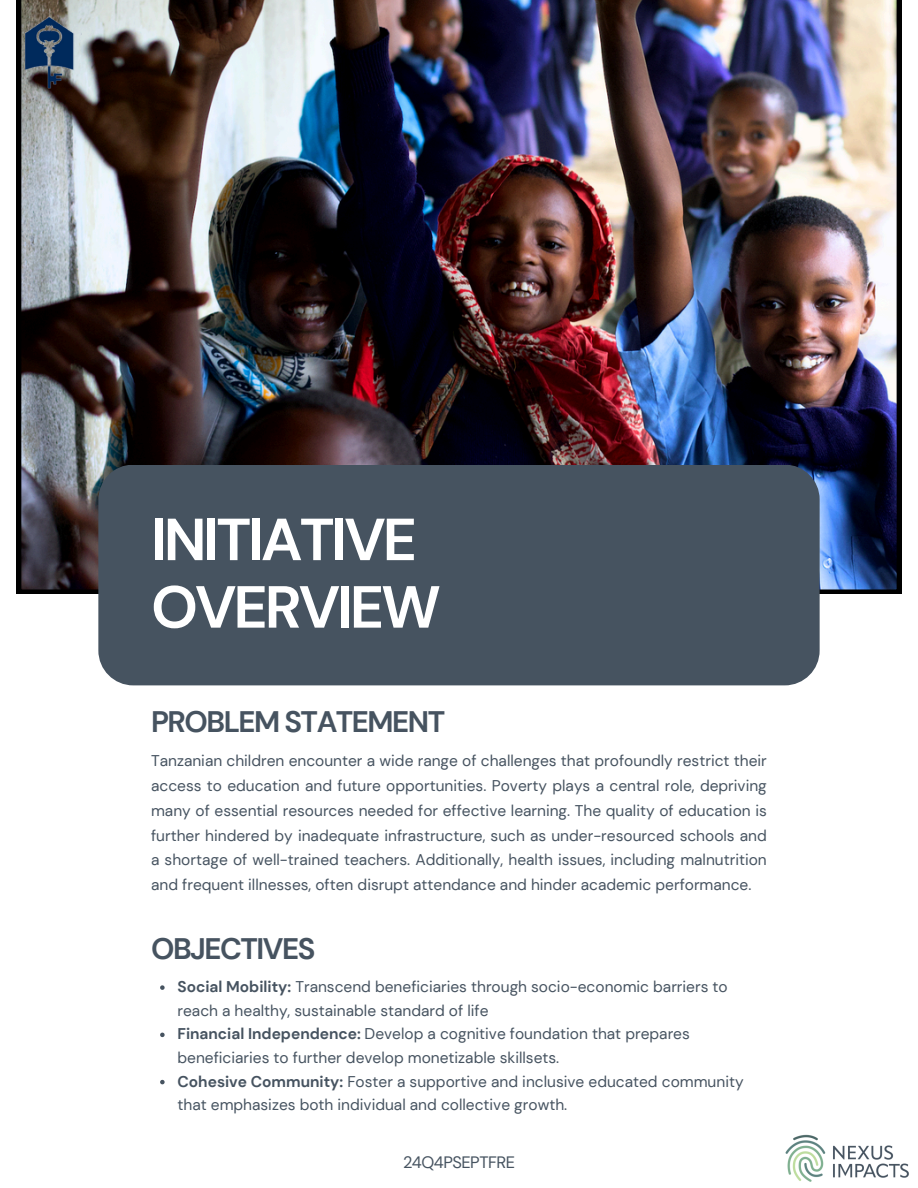
<style>
.page{position:relative;width:918px;height:1188px;background:#fff}
.page>*{position:absolute;margin:0;border:0;box-sizing:border-box;transform-origin:0 0}
.t1{font:700 59.25px/67.5px "DM Sans";letter-spacing:-.05em;color:#fff}
.t2{font:700 29.7px "DM Sans";letter-spacing:-.05em;color:#465360}
.t3{font:16.5px "DM Sans";letter-spacing:-.03em;color:#465360}
.t4{font:15.45px/24.8px "DM Sans";color:#465360}
.s1{font-weight:700}
</style>
<div class="page">
<img style="left:17px;top:0;width:884px;height:594px">
<div style="left:98px;top:465px;width:721px;height:220px;background:#465360;border-radius:35px"></div>
<svg style="left:160px;top:985px;width:5px;height:5px"></svg>
<svg style="left:160px;top:1033px;width:5px;height:4px"></svg>
<svg style="left:160px;top:1080px;width:5px;height:4px"></svg>
<img style="left:785px;top:1134px;width:124px;height:48px">
<img style="left:19px;top:14px;width:63px;height:78px">
<p class="t1" style="left:151px;top:506px;width:291px">INITIATIVE<br>OVERVIEW</p>
<h2 class="t2" style="left:151px;top:703px;width:296px">PROBLEM STATEMENT</h2>
<p class="t4" style="left:151px;top:749px;width:617px;text-align:justify">Tanzanian children encounter a wide range of challenges that profoundly restrict their access to education and future opportunities. Poverty plays a central role, depriving many of essential resources needed for effective learning. The quality of education is further hindered by inadequate infrastructure, such as under-resourced schools and a shortage of well-trained teachers. Additionally, health issues, including malnutrition and frequent illnesses, often disrupt attendance and hinder academic performance.</p>
<p class="t2" style="left:151px;top:929px;width:166px">OBJECTIVES</p>
<p class="t4" style="left:178px;top:975px;width:552px;line-height:23.7px"><span class="s1">Social Mobility:</span> Transcend beneficiaries through socio-economic barriers to reach a healthy, sustainable standard of life</p>
<h1 class="t4" style="left:178px;top:1022px;width:514px;line-height:23.7px"><span class="s1">Financial Independence:</span> Develop a cognitive foundation that prepares beneficiaries to further develop monetizable skillsets.</h1>
<h2 class="t4" style="left:178px;top:1069px;width:568px;line-height:23.7px"><span class="s1">Cohesive Community:</span> Foster a supportive and inclusive educated community that emphasizes both individual and collective growth.</h2>
<p class="t3" style="left:403px;top:1152px;width:113px">24Q4PSEPTFRE</p>
</div>
